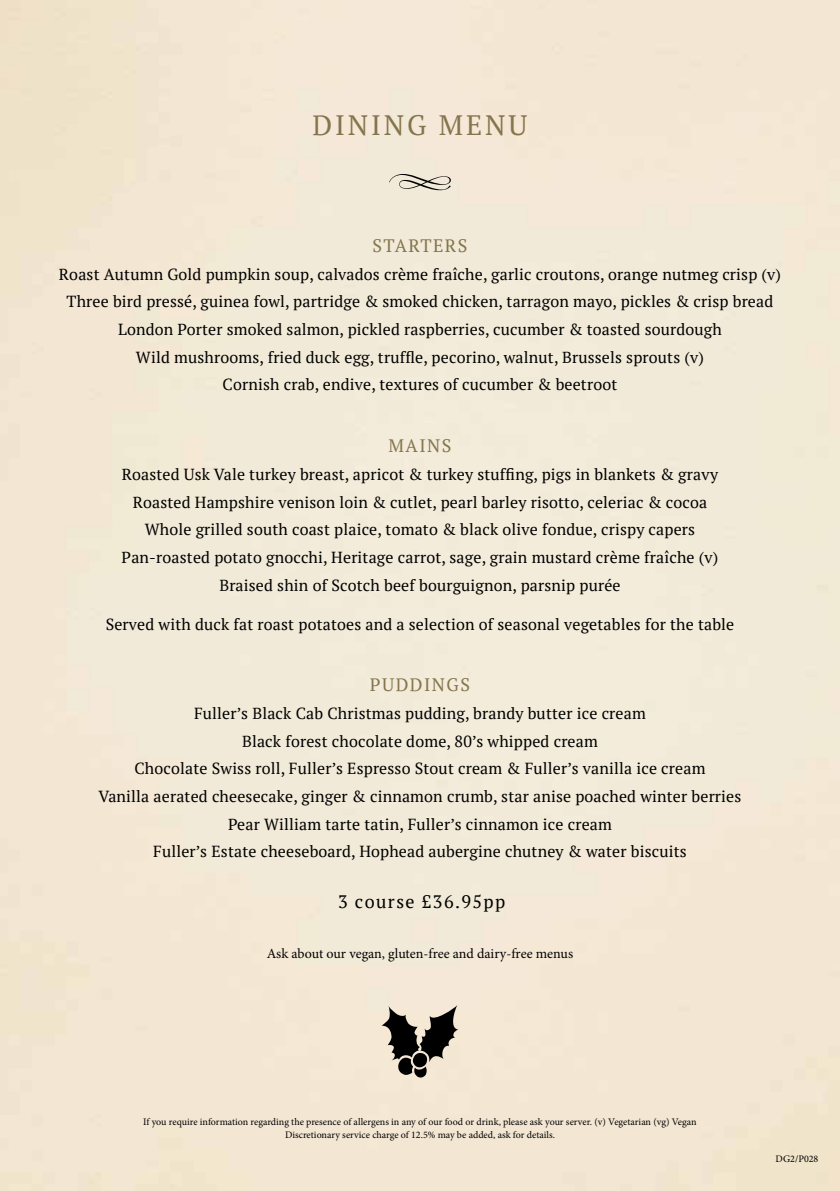
<style>
.page{position:relative;width:840px;height:1191px;background:#fff}
.page>*{position:absolute;margin:0;border:0;box-sizing:border-box;transform-origin:0 0}
.t1{font:28px "PT Serif";letter-spacing:.1em;color:#85754e}
.t2{font:18px "PT Serif";letter-spacing:.08em;color:#85754e}
.t3{font:18px "PT Serif";letter-spacing:.08em;color:#000}
.t4{font:16px/27.6px "PT Serif";letter-spacing:.01em;color:#000;text-align:center}
.t5{font:14px "Minion Pro";letter-spacing:-.005em;color:#000}
.t6{font:10px/13px "Minion Pro";color:#000;text-align:center}
</style>
<div class="page">
<div style="left:0;top:0;width:839px;height:1191px;background:#f3e8d5"></div>
<svg style="left:389px;top:174px;width:63px;height:18px"></svg>
<svg style="left:381px;top:1005px;width:77px;height:72px;background:#857e74"></svg>
<h1 class="t1" style="left:312px;top:107px;width:216px">DINING MENU</h1>
<p class="t2" style="left:372px;top:234px;width:97px">STARTERS</p>
<p class="t4" style="left:59px;top:260px;width:723px">Roast Autumn Gold pumpkin soup, calvados crème fraîche, garlic croutons, orange nutmeg crisp (v)<br>Three bird pressé, guinea fowl, partridge &amp; smoked chicken, tarragon mayo, pickles &amp; crisp bread London Porter smoked salmon, pickled raspberries, cucumber &amp; toasted sourdough<br>Wild mushrooms, fried duck egg, truffle, pecorino, walnut, Brussels sprouts (v)<br>Cornish crab, endive, textures of cucumber &amp; beetroot</p>
<p class="t2" style="left:388px;top:434px;width:64px">MAINS</p>
<p class="t4" style="left:122px;top:460px;width:598px">Roasted Usk Vale turkey breast, apricot &amp; turkey stuffing, pigs in blankets &amp; gravy Roasted Hampshire venison loin &amp; cutlet, pearl barley risotto, celeriac &amp; cocoa Whole grilled south coast plaice, tomato &amp; black olive fondue, crispy capers Pan-roasted potato gnocchi, Heritage carrot, sage, grain mustard crème fraîche (v)<br>Braised shin of Scotch beef bourguignon, parsnip purée</p>
<p class="t4" style="left:106px;top:610px;width:629px">Served with duck fat roast potatoes and a selection of seasonal vegetables for the table</p>
<p class="t2" style="left:370px;top:673px;width:101px">PUDDINGS</p>
<p class="t4" style="left:98px;top:699px;width:644px">Fuller’s Black Cab Christmas pudding, brandy butter ice cream<br>Black forest chocolate dome, 80’s whipped cream<br>Chocolate Swiss roll, Fuller’s Espresso Stout cream &amp; Fuller’s vanilla ice cream<br>Vanilla aerated cheesecake, ginger &amp; cinnamon crumb, star anise poached winter berries Pear William tarte tatin, Fuller’s cinnamon ice cream<br>Fuller’s Estate cheeseboard, Hophead aubergine chutney &amp; water biscuits</p>
<p class="t3" style="left:338px;top:889px;width:169px">3 course £36.95pp</p>
<p class="t5" style="left:267px;top:944px;width:307px">Ask about our vegan, gluten-free and dairy-free menus</p>
<p class="t6" style="left:143px;top:1114px;width:554px">If you require information regarding the presence of allergens in any of our food or drink, please ask your server. (v) Vegetarian (vg) Vegan<br>Discretionary service charge of 12.5% may be added, ask for details.</p>
<p class="t6" style="left:775px;top:1152px;width:44px">DG2/P028</p>
</div>
